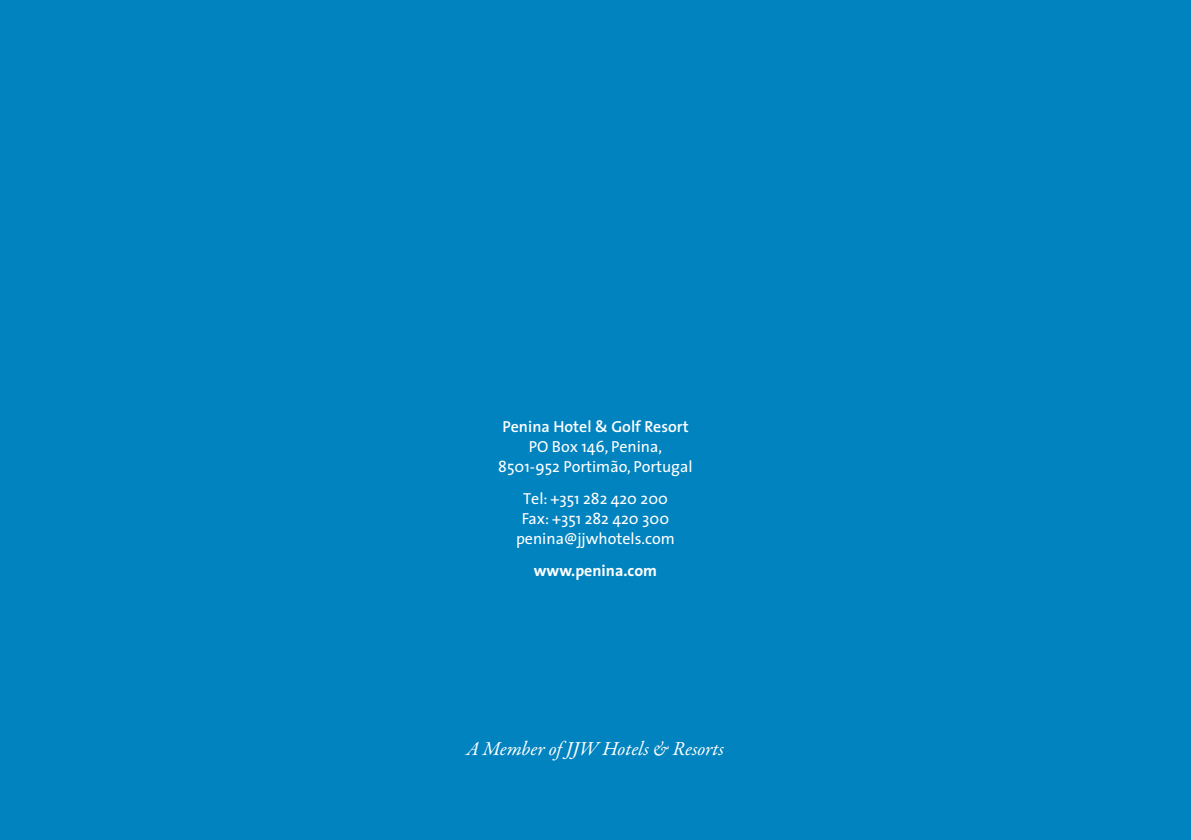
<style>
.page{position:relative;width:1191px;height:840px;background:#fff}
.page>*{position:absolute;margin:0;border:0;box-sizing:border-box;transform-origin:0 0}
.t1{font:italic 20px "Garamond Premr Pro";color:#fff}
.t2{font:16px/20px "The Sans";color:#fff;text-align:center}
.t3{font:600 16px "The Sans";color:#fff}
.t4{font:700 16px "The Sans";color:#fff}
</style>
<div class="page">
<div style="left:0;top:0;width:1191px;height:839px;background:#0083bf"></div>
<p class="t3" style="left:502px;top:413px;width:188px">Penina Hotel &amp; Golf Resort</p>
<p class="t2" style="left:498px;top:436px;width:196px">PO Box 146, Penina,<br>8501-952 Portimão, Portugal</p>
<p class="t2" style="left:516px;top:488px;width:160px">Tel: +351 282 420 200<br>Fax: +351 282 420 300 penina@jjwhotels.com</p>
<p class="t4" style="left:534px;top:557px;width:125px">www.penina.com</p>
<p class="t1" style="left:466px;top:735px;width:259px">A Member of JJW Hotels &amp; Resorts</p>
</div>
